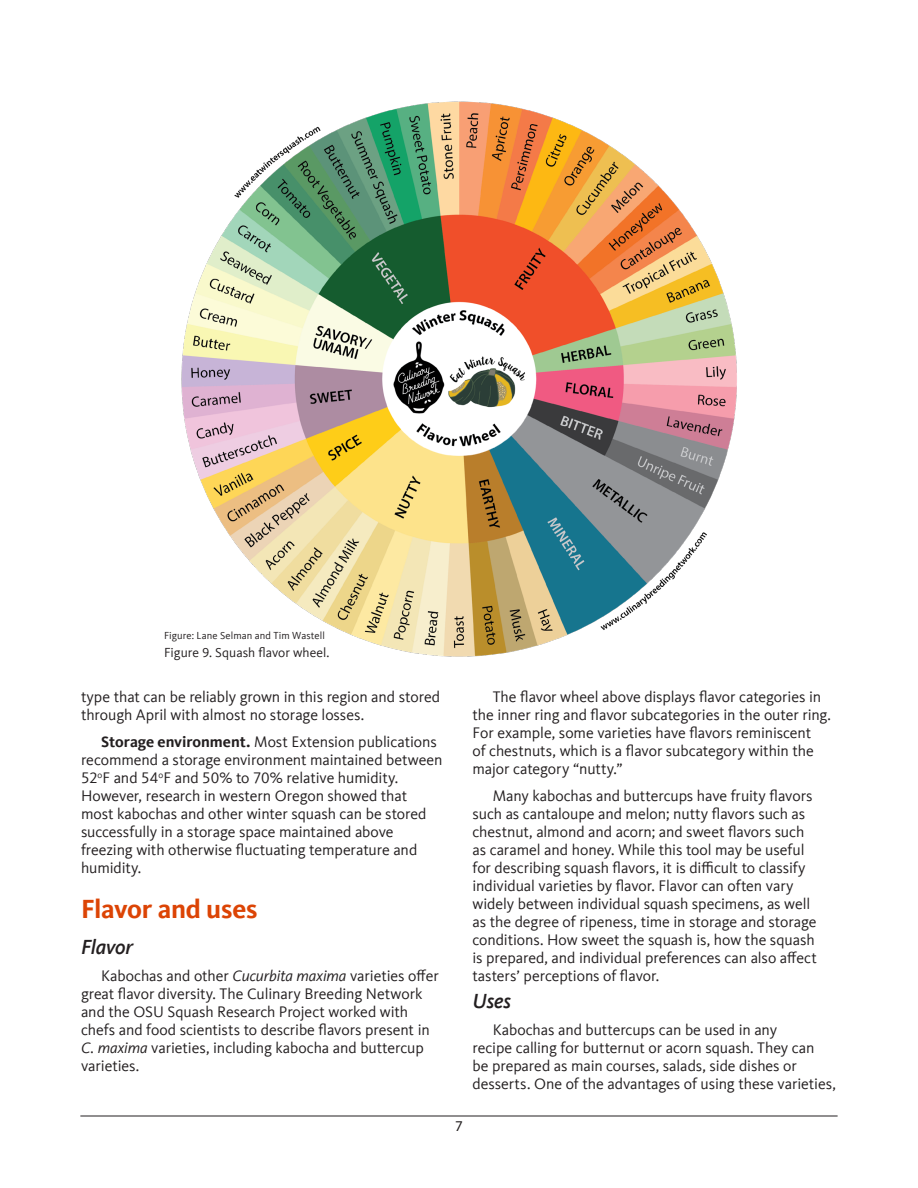
<style>
.page{position:relative;width:918px;height:1188px;background:#fff}
.page>*{position:absolute;margin:0;border:0;box-sizing:border-box;transform-origin:0 0}
.Subhead_18_orange{font:700 27px "Kievit Offc";letter-spacing:-.01em;color:#dc4405}
.Subhead_14_italic{font:italic 500 21px "Kievit Offc";letter-spacing:-.01em;color:#231f20}
.Body_Text1{font:15.75px/18px "Kievit Offc";letter-spacing:-.005em;color:#231f20}
.t1{font:15px "Myriad Pro";color:#231f20}
.t2{font:13.5px "Kievit Offc";color:#231f20}
.Credit{font:10.5px "Kievit Offc";letter-spacing:.005em;color:#231f20}
.s1{font-weight:700}
.s2{font-style:italic}
</style>
<div class="page">
<hr style="left:80px;top:1116px;width:758px;height:1px;background:#231f20">
<img style="left:181px;top:101px;width:556px;height:556px">
<p class="Credit" style="left:164px;top:630px;width:162px">Figure: Lane Selman and Tim Wastell</p>
<p class="t2" style="left:164px;top:645px;width:167px">Figure 9. Squash flavor wheel.</p>
<p class="Body_Text1" style="left:81px;top:688px;width:361px">type that can be reliably grown in this region and stored through April with almost no storage losses.</p>
<p class="Body_Text1" style="left:81px;top:733px;width:363px;text-indent:20px"><span class="s1">Storage environment.</span> Most Extension publications recommend a storage environment maintained between 52<sup>o</sup>F and 54<sup>o</sup>F and 50% to 70% relative humidity.<br>However, research in western Oregon showed that most kabochas and other winter squash can be stored successfully in a storage space maintained above freezing with otherwise fluctuating temperature and humidity.</p>
<h3 class="Subhead_18_orange" style="left:81px;top:893px;width:178px">Flavor and uses</h3>
<p class="Subhead_14_italic" style="left:81px;top:935px;width:54px">Flavor</p>
<p class="Body_Text1" style="left:81px;top:967px;width:359px;text-indent:20px">Kabochas and other <span class="s2">Cucurbita maxima</span> varieties offer great flavor diversity. The Culinary Breeding Network and the OSU Squash Research Project worked with chefs and food scientists to describe flavors present in <span class="s2">C. maxima</span> varieties, including kabocha and buttercup varieties.</p>
<p class="Body_Text1" style="left:472px;top:688px;width:360px;text-indent:20px">The flavor wheel above displays flavor categories in the inner ring and flavor subcategories in the outer ring.<br>For example, some varieties have flavors reminiscent<br>of chestnuts, which is a flavor subcategory within the major category “nutty.”</p>
<p class="Body_Text1" style="left:472px;top:787px;width:346px;text-indent:20px">Many kabochas and buttercups have fruity flavors such as cantaloupe and melon; nutty flavors such as chestnut, almond and acorn; and sweet flavors such as caramel and honey. While this tool may be useful for describing squash flavors, it is difficult to classify individual varieties by flavor. Flavor can often vary widely between individual squash specimens, as well as the degree of ripeness, time in storage and storage conditions. How sweet the squash is, how the squash is prepared, and individual preferences can also affect tasters’ perceptions of flavor.</p>
<p class="Subhead_14_italic" style="left:472px;top:989px;width:40px">Uses</p>
<p class="Body_Text1" style="left:472px;top:1021px;width:365px;text-indent:20px">Kabochas and buttercups can be used in any<br>recipe calling for butternut or acorn squash. They can<br>be prepared as main courses, salads, side dishes or desserts. One of the advantages of using these varieties,</p>
<p class="t1" style="left:455px;top:1117px;width:9px">7</p>
</div>
